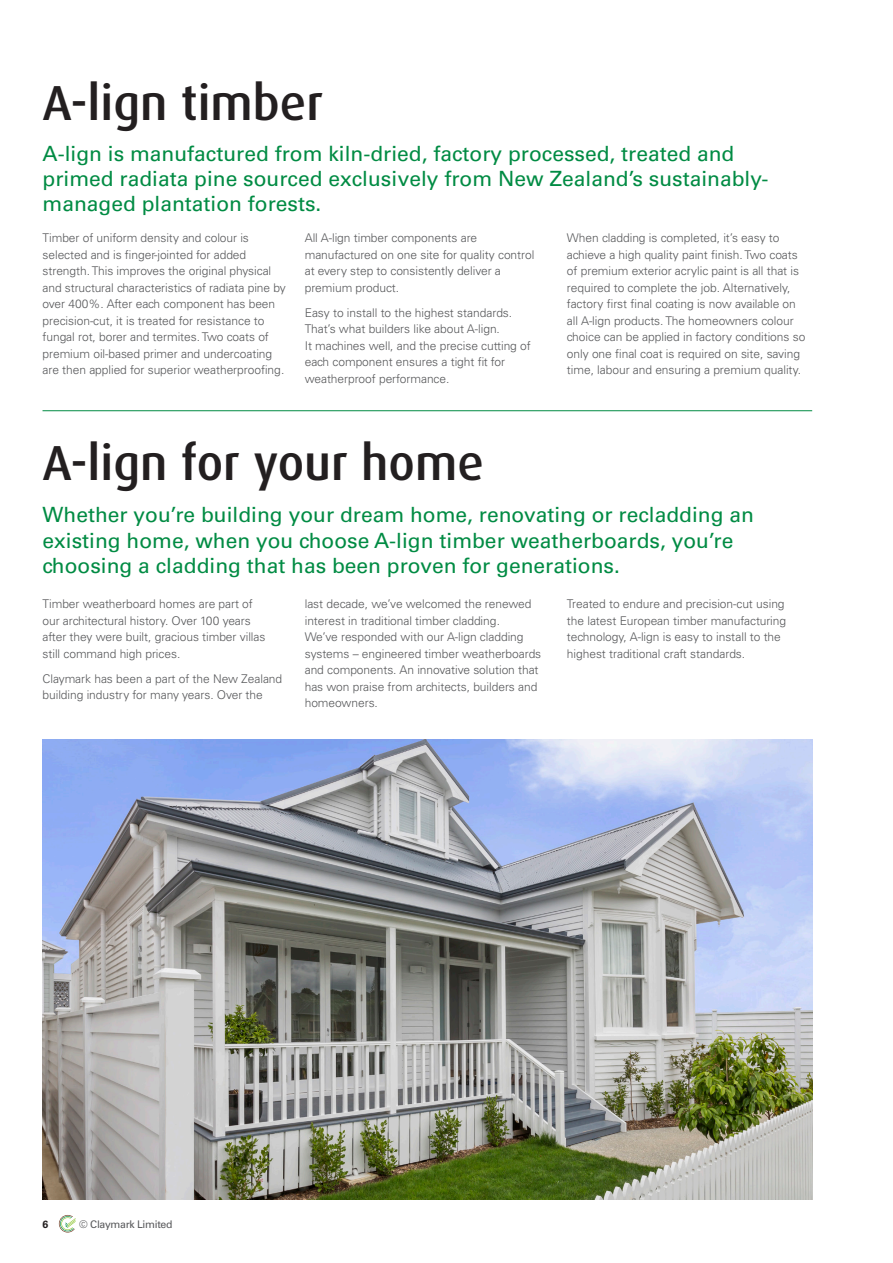
<style>
.page{position:relative;width:893px;height:1263px;background:#fff}
.page>*{position:absolute;margin:0;border:0;box-sizing:border-box;transform-origin:0 0}
.t1{font:500 49.2px "Dax";color:#231f20}
.t2{font:21px/25.2px "Univers LT Std";color:#008b43}
.Body_Text{font:300 12px/16.5px "Univers LT Std";letter-spacing:-.005em;color:#57585a}
.t3{font:10.5px "Univers LT Std";letter-spacing:-.03em;color:#57585a}
.t4{font:700 10.5px "Univers LT Std";color:#231f20}
</style>
<div class="page">
<img style="left:43px;top:740px;width:769px;height:459px">
<hr style="left:43px;top:410px;width:769px;height:1px;background:#008b43">
<svg style="left:59px;top:1215px;width:17px;height:17px"></svg>
<p class="t1" style="left:43px;top:75px;width:282px">A-lign timber</p>
<p class="t2" style="left:43px;top:141px;width:727px">A-lign is manufactured from kiln-dried, factory processed, treated and primed radiata pine sourced exclusively from New Zealand’s sustainably&shy;managed plantation forests.</p>
<p class="Body_Text" style="left:43px;top:230px;width:245px">Timber of uniform density and colour is selected and is finger-jointed for added strength. This improves the original physical and structural characteristics of radiata pine by over 400%. After each component has been precision-cut, it is treated for resistance to fungal rot, borer and termites. Two coats of premium oil-based primer and undercoating are then applied for superior weatherproofing.</p>
<p class="Body_Text" style="left:305px;top:230px;width:231px">All A-lign timber components are manufactured on one site for quality control at every step to consistently deliver a premium product.</p>
<p class="Body_Text" style="left:567px;top:230px;width:240px">When cladding is completed, it’s easy to achieve a high quality paint finish. Two coats of premium exterior acrylic paint is all that is required to complete the job. Alternatively, factory first final coating is now available on all A-lign products. The homeowners colour choice can be applied in factory conditions so only one final coat is required on site, saving time, labour and ensuring a premium quality.</p>
<p class="Body_Text" style="left:305px;top:304px;width:228px">Easy to install to the highest standards.<br>That’s what builders like about A-lign.<br>It machines well, and the precise cutting of each component ensures a tight fit for weatherproof performance.</p>
<p class="t1" style="left:43px;top:435px;width:443px">A-lign for your home</p>
<p class="t2" style="left:43px;top:502px;width:713px">Whether you’re building your dream home, renovating or recladding an existing home, when you choose A-lign timber weatherboards, you’re choosing a cladding that has been proven for generations.</p>
<p class="Body_Text" style="left:43px;top:596px;width:224px">Timber weatherboard homes are part of our architectural history. Over 100 years after they were built, gracious timber villas still command high prices.</p>
<p class="Body_Text" style="left:43px;top:670px;width:241px">Claymark has been a part of the New Zealand building industry for many years. Over the</p>
<p class="Body_Text" style="left:305px;top:596px;width:238px">last decade, we’ve welcomed the renewed interest in traditional timber cladding.<br>We’ve responded with our A-lign cladding systems – engineered timber weatherboards and components. An innovative solution that has won praise from architects, builders and homeowners.</p>
<p class="Body_Text" style="left:567px;top:596px;width:221px">Treated to endure and precision-cut using the latest European timber manufacturing technology, A-lign is easy to install to the highest traditional craft standards.</p>
<p class="t4" style="left:43px;top:1218px;width:7px">6</p>
<p class="t3" style="left:79px;top:1218px;width:95px">© Claymark Limited</p>
</div>
